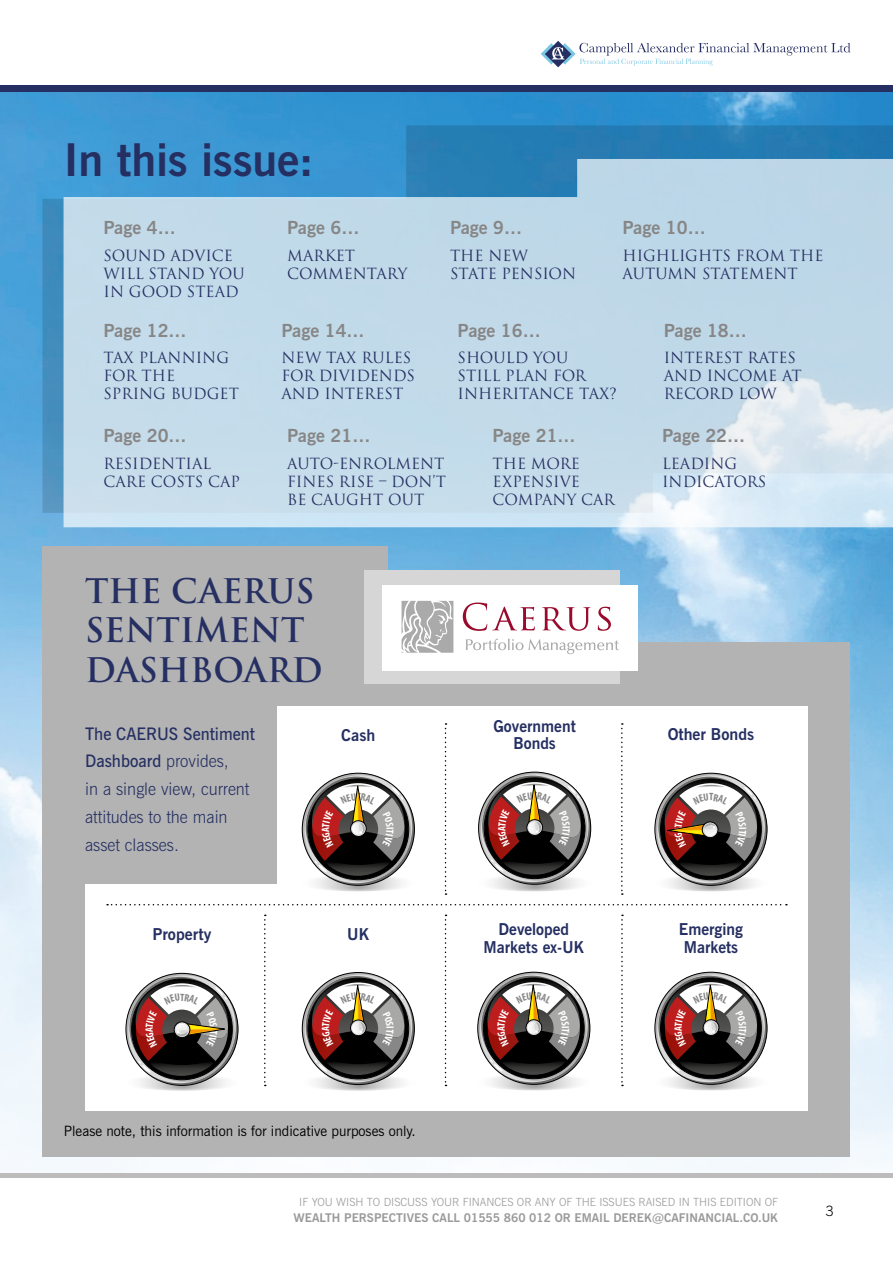
<style>
.page{position:relative;width:893px;height:1263px;background:#fff}
.page>*{position:absolute;margin:0;border:0;box-sizing:border-box;transform-origin:0 0}
.t1{font:700 45px "News Gothic BT";color:#252f62}
.t2{font:700 33px/39.6px "Trajan";color:#252f62}
.t3{font:700 18px "News Gothic BT";color:#878686}
.t4{font:300 17.25px/27.8px "News Gothic BT";color:#252f62;scale:.96 1}
.t5{font:700 16.35px/17.7px "News Gothic BT";color:#252f62;text-align:center;scale:.96 1}
.t6{font:700 16.35px "News Gothic BT";color:#252f62}
.t7{font:15px/18px "Trajan";color:#252f62}
.t8{font:14.25px "News Gothic BT";color:#000}
.t9{font:300 14.25px "News Gothic BT";color:#000}
.t10{font:700 12px "News Gothic BT";color:#9b9a9a}
.t11{font:300 11.25px "News Gothic BT";color:#9b9a9a}
.s1{font-weight:600}
</style>
<div class="page">
<svg style="left:541px;top:41px;width:309px;height:26px"></svg>
<img style="left:0;top:91px;width:893px;height:1083px">
<svg style="left:43px;top:125px;width:850px;height:388px;background:#348ac1"></svg>
<svg style="left:64px;top:159px;width:829px;height:368px;background:#bbd6e8"></svg>
<div style="left:0;top:85px;width:893px;height:6px;background:#252f62"></div>
<hr style="left:0;top:1174px;width:893px;height:4px;background:#bdbbbb">
<div style="left:43px;top:546px;width:345px;height:136px;background:#b3b3b3"></div>
<div style="left:43px;top:642px;width:807px;height:515px;background:#b3b3b3"></div>
<div style="left:85px;top:706px;width:723px;height:405px;background:#fff"></div>
<svg style="left:299px;top:1075px;width:118px;height:16px"></svg>
<svg style="left:123px;top:1075px;width:118px;height:16px"></svg>
<svg style="left:475px;top:1074px;width:118px;height:16px"></svg>
<svg style="left:652px;top:1074px;width:118px;height:16px"></svg>
<svg style="left:107px;top:904px;width:680px;height:1px"></svg>
<div style="left:55px;top:674px;width:221px;height:210px;background:#b3b3b3"></div>
<svg style="left:299px;top:875px;width:118px;height:16px"></svg>
<svg style="left:476px;top:875px;width:118px;height:16px"></svg>
<svg style="left:652px;top:875px;width:118px;height:16px"></svg>
<svg style="left:445px;top:723px;width:1px;height:172px"></svg>
<svg style="left:621px;top:723px;width:2px;height:172px"></svg>
<svg style="left:264px;top:914px;width:2px;height:172px"></svg>
<svg style="left:445px;top:914px;width:1px;height:172px"></svg>
<svg style="left:621px;top:914px;width:2px;height:172px"></svg>
<div style="left:364px;top:570px;width:256px;height:113px;background:#d6d6d6"></div>
<div style="left:382px;top:585px;width:256px;height:85px;background:#fff"></div>
<svg style="left:402px;top:601px;width:51px;height:52px"></svg>
<svg style="left:463px;top:602px;width:72px;height:29px"></svg>
<svg style="left:542px;top:607px;width:48px;height:24px"></svg>
<svg style="left:598px;top:607px;width:13px;height:24px"></svg>
<svg style="left:466px;top:639px;width:153px;height:15px"></svg>
<svg style="left:302px;top:972px;width:113px;height:113px"></svg>
<svg style="left:126px;top:972px;width:112px;height:114px"></svg>
<svg style="left:477px;top:971px;width:113px;height:114px"></svg>
<svg style="left:654px;top:971px;width:113px;height:114px"></svg>
<svg style="left:302px;top:772px;width:113px;height:114px"></svg>
<svg style="left:478px;top:771px;width:113px;height:114px"></svg>
<svg style="left:654px;top:772px;width:113px;height:114px"></svg>
<h1 class="t1" style="left:64px;top:133px;width:252px">In this issue:</h1>
<p class="t3" style="left:104px;top:217px;width:74px">Page 4…</p>
<p class="t7" style="left:104px;top:246px;width:143px">SOUND ADVICE<br>WILL STAND YOU<br>IN GOOD STEAD</p>
<p class="t3" style="left:104px;top:319px;width:85px">Page 12…</p>
<p class="t7" style="left:104px;top:349px;width:137px">TAX PLANNING<br>FOR THE<br>SPRING BUDGET</p>
<p class="t3" style="left:287px;top:217px;width:74px">Page 6…</p>
<p class="t7" style="left:287px;top:246px;width:122px">MARKET<br>COMMENTARY</p>
<p class="t3" style="left:281px;top:319px;width:85px">Page 14…</p>
<p class="t7" style="left:281px;top:349px;width:135px">NEW TAX RULES<br>FOR DIVIDENDS<br>AND INTEREST</p>
<p class="t3" style="left:450px;top:217px;width:74px">Page 9…</p>
<p class="t7" style="left:450px;top:246px;width:128px">THE NEW<br>STATE PENSION</p>
<p class="t3" style="left:623px;top:217px;width:85px">Page 10…</p>
<p class="t7" style="left:623px;top:246px;width:202px">HIGHLIGHTS FROM THE<br>AUTUMN STATEMENT</p>
<p class="t3" style="left:458px;top:319px;width:85px">Page 16…</p>
<p class="t7" style="left:458px;top:349px;width:161px">SHOULD YOU<br>STILL PLAN FOR<br>INHERITANCE TAX?</p>
<p class="t3" style="left:664px;top:319px;width:85px">Page 18…</p>
<p class="t7" style="left:664px;top:349px;width:139px">INTEREST RATES<br>AND INCOME AT<br>RECORD LOW</p>
<p class="t3" style="left:104px;top:425px;width:85px">Page 20…</p>
<p class="t7" style="left:104px;top:454px;width:138px">RESIDENTIAL<br>CARE COSTS CAP</p>
<p class="t3" style="left:287px;top:425px;width:85px">Page 21…</p>
<p class="t7" style="left:287px;top:454px;width:160px;text-align:justify">AUTO-ENROLMENT FINES RISE – DON’T BE CAUGHT OUT</p>
<h2 class="t2" style="left:85px;top:571px;width:239px">THE CAERUS<br>SENTIMENT<br>DASHBOARD</h2>
<p class="t3" style="left:492px;top:425px;width:85px">Page 21…</p>
<p class="t7" style="left:492px;top:454px;width:124px">THE MORE<br>EXPENSIVE<br>COMPANY CAR</p>
<p class="t3" style="left:662px;top:425px;width:85px">Page 22…</p>
<p class="t7" style="left:662px;top:454px;width:106px">LEADING<br>INDICATORS</p>
<p class="t4" style="left:85px;top:719px;width:179px"><span class="s1">The CAERUS Sentiment<br>Dashboard</span> provides,<br>in a single view, current attitudes to the main asset classes.</p>
<p class="t6" style="left:341px;top:725px;width:36px">Cash</p>
<p class="t5" style="left:493px;top:717px;width:87px">Government<br>Bonds</p>
<p class="t6" style="left:668px;top:725px;width:88px">Other Bonds</p>
<p class="t6" style="left:153px;top:924px;width:60px">Property</p>
<p class="t5" style="left:484px;top:920px;width:106px">Developed<br>Markets ex-UK</p>
<p class="t5" style="left:679px;top:920px;width:68px;text-align:left">Emerging<br>Markets</p>
<p class="t6" style="left:347px;top:924px;width:23px">UK</p>
<p class="t8" style="left:64px;top:1122px;width:353px">Please note, this information is for indicative purposes only.</p>
<p class="t11" style="left:299px;top:1195px;width:480px">IF YOU WISH TO DISCUSS YOUR FINANCES OR ANY OF THE ISSUES RAISED IN THIS EDITION OF</p>
<p class="t10" style="left:294px;top:1210px;width:486px">WEALTH PERSPECTIVES CALL 01555 860 012 OR EMAIL DEREK@CAFINANCIAL.CO.UK</p>
<p class="t9" style="left:825px;top:1202px;width:10px">3</p>
</div>
